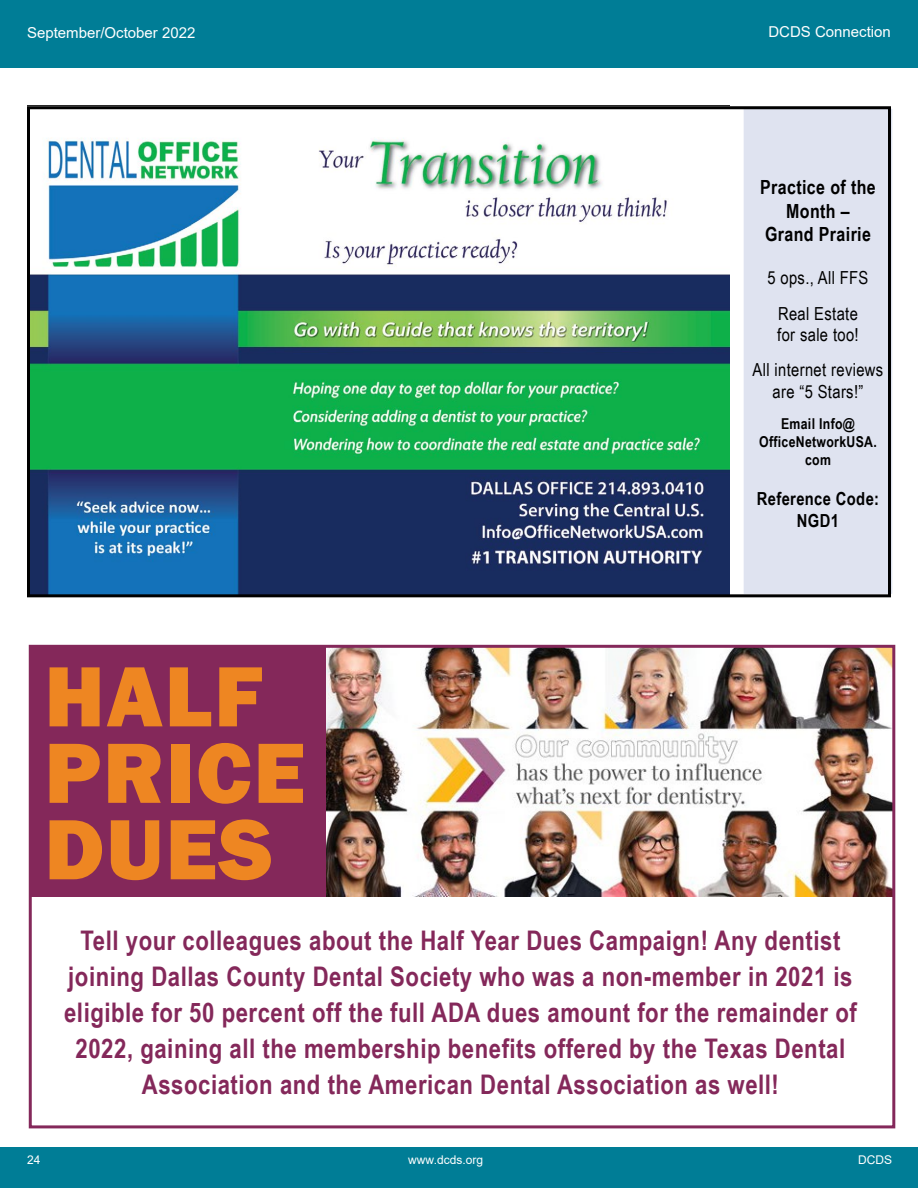
<style>
.page{position:relative;width:918px;height:1188px;background:#fff}
.page>*{position:absolute;margin:0;border:0;box-sizing:border-box;transform-origin:0 0}
.t1{font:800 88.5px/76.5px "Franklin Gothic";letter-spacing:.02em;color:#ee8622}
.t2{font:700 27px/36px "Arial Narrow";letter-spacing:.02em;color:#84285a;text-align:center}
.t3{font:700 19.5px/23.4px "Arial Narrow";letter-spacing:.02em;color:#000;text-align:center}
.t4{font:18px/35.1px "Arial Narrow";letter-spacing:.02em;color:#000;text-align:center}
.t5{font:700 18px/21.6px "Arial Narrow";letter-spacing:.02em;color:#000;text-align:center}
.t6{font:15px "Arial";color:#fff}
.t7{font:700 15px/18px "Arial Narrow";letter-spacing:.02em;color:#000;text-align:center}
.t8{font:12px "Arial";color:#fff}
</style>
<div class="page">
<div style="left:0;top:0;width:918px;height:60px;background:#007d96"></div>
<div style="left:0;top:51px;width:918px;height:17px;background:#007d96"></div>
<div style="left:0;top:1148px;width:918px;height:40px;background:#007d96"></div>
<div style="left:742px;top:107px;width:152px;height:488px;background:#dfe3f0"></div>
<div style="left:741px;top:106px;width:154px;height:491px;border:3px solid #fff"></div>
<img style="left:27px;top:105px;width:702px;height:488px">
<div style="left:27px;top:106px;width:864px;height:491px;border:3px solid #000"></div>
<img style="left:326px;top:649px;width:565px;height:248px">
<div style="left:31px;top:647px;width:295px;height:250px;background:#84285a"></div>
<div style="left:29px;top:645px;width:866px;height:483px;border:3px solid #84285a"></div>
<p class="t6" style="left:27px;top:22px;width:170px">September/October 2022</p>
<h1 class="t1" style="left:44px;top:658px;width:262px">HALF<br>PRICE<br>DUES</h1>
<p class="t6" style="left:768px;top:22px;width:124px">DCDS Connection</p>
<p class="t3" style="left:760px;top:176px;width:117px">Practice of the<br>Month –<br>Grand Prairie</p>
<p class="t4" style="left:767px;top:260px;width:103px">5 ops., All FFS<br>Real Estate</p>
<p class="t4" style="left:753px;top:317px;width:132px">for sale too!<br>All internet reviews</p>
<p class="t4" style="left:773px;top:373px;width:92px">are “5 Stars!”</p>
<p class="t7" style="left:759px;top:415px;width:119px">Email Info@<br>OfficeNetworkUSA. com</p>
<p class="t5" style="left:757px;top:488px;width:124px">Reference Code:<br>NGD1</p>
<p class="t2" style="left:64px;top:923px;width:794px">Tell your colleagues about the Half Year Dues Campaign! Any dentist joining Dallas County Dental Society who was a non-member in 2021 is eligible for 50 percent off the full ADA dues amount for the remainder of 2022, gaining all the membership benefits offered by the Texas Dental Association and the American Dental Association as well!</p>
<p class="t8" style="left:27px;top:1152px;width:15px">24</p>
<p class="t8" style="left:408px;top:1152px;width:76px">www.dcds.org</p>
<p class="t8" style="left:858px;top:1152px;width:35px">DCDS</p>
</div>
